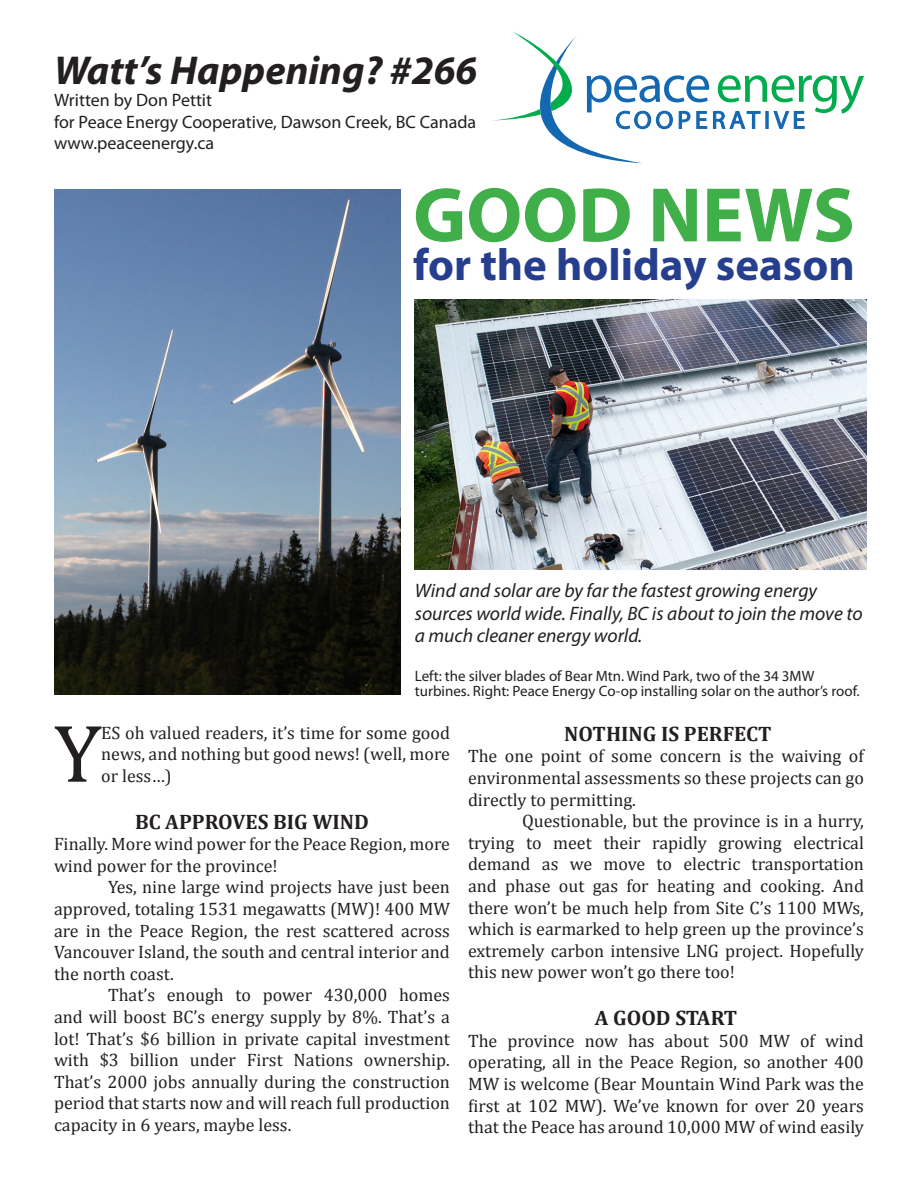
<style>
.page{position:relative;width:918px;height:1188px;background:#fff}
.page>*{position:absolute;margin:0;border:0;box-sizing:border-box;transform-origin:0 0}
.t1{font:82.8px "Cambria";color:#231f20}
.t2{font:700 78px "Myriad Pro";color:#40ae49}
.t3{font:700 45px "Myriad Pro";color:#253f8e}
.t4{font:italic 700 40.5px "Myriad Pro";color:#231f20}
.t5{font:700 21px "Cambria";color:#231f20}
.t6{font:italic 19.5px/22.5px "Myriad Pro";color:#231f20}
.t7{font:18px/21.6px "Cambria";color:#231f20;text-align:justify}
.t8{font:18px "Myriad Pro";color:#231f20}
.t9{font:15px/15px "Myriad Pro";color:#231f20}
</style>
<div class="page">
<svg style="left:493px;top:31px;width:371px;height:132px"></svg>
<img style="left:415px;top:299px;width:452px;height:270px">
<img style="left:54px;top:189px;width:346px;height:505px">
<p class="t4" style="left:54px;top:44px;width:425px">Watt’s Happening? #266</p>
<p class="t8" style="left:54px;top:89px;width:160px">Written by Don Pettit</p>
<p class="t8" style="left:54px;top:110px;width:424px">for Peace Energy Cooperative, Dawson Creek, BC Canada</p>
<p class="t8" style="left:54px;top:132px;width:162px">www.peaceenergy.ca</p>
<p class="t2" style="left:413px;top:164px;width:443px">GOOD NEWS</p>
<p class="t3" style="left:413px;top:236px;width:443px">for the holiday season</p>
<p class="t6" style="left:415px;top:579px;width:449px">Wind and solar are by far the fastest growing energy sources world wide. Finally, BC is about to join the move to a much cleaner energy world.</p>
<p class="t9" style="left:415px;top:668px;width:446px">Left: the silver blades of Bear Mtn. Wind Park, two of the 34 3MW turbines. Right: Peace Energy Co-op installing solar on the author’s roof.</p>
<p class="t1" style="left:54px;top:705px;width:49px">Y</p>
<p class="t7" style="left:101px;top:721px;width:350px">ES oh valued readers, it’s time for some good news, and nothing but good news! (well, more or less…)</p>
<p class="t5" style="left:135px;top:807px;width:235px">BC APPROVES BIG WIND</p>
<p class="t7" style="left:54px;top:833px;width:398px">Finally. More wind power for the Peace Region, more wind power for the province!</p>
<p class="t7" style="left:54px;top:876px;width:397px;text-indent:54px">Yes, nine large wind projects have just been approved, totaling 1531 megawatts (MW)! 400 MW are in the Peace Region, the rest scattered across Vancouver Island, the south and central interior and the north coast.</p>
<p class="t7" style="left:54px;top:984px;width:398px;text-indent:54px">That’s enough to power 430,000 homes and will boost BC’s energy supply by 8%. That’s a lot! That’s $6 billion in private capital investment with $3 billion under First Nations ownership.<br>That’s 2000 jobs annually during the construction period that starts now and will reach full production capacity in 6 years, maybe less.</p>
<p class="t5" style="left:564px;top:719px;width:209px">NOTHING IS PERFECT</p>
<p class="t7" style="left:468px;top:745px;width:398px">The one point of some concern is the waiving of environmental assessments so these projects can go directly to permitting.</p>
<p class="t7" style="left:468px;top:810px;width:398px;text-indent:54px">Questionable, but the province is in a hurry, trying to meet their rapidly growing electrical demand as we move to electric transportation and phase out gas for heating and cooking. And there won’t be much help from Site C’s 1100 MWs, which is earmarked to help green up the province’s extremely carbon intensive LNG project. Hopefully this new power won’t go there too!</p>
<p class="t5" style="left:595px;top:1003px;width:144px">A GOOD START</p>
<p class="t7" style="left:468px;top:1030px;width:397px">The province now has about 500 MW of wind operating, all in the Peace Region, so another 400<br>MW is welcome (Bear Mountain Wind Park was the first at 102 MW). We’ve known for over 20 years that the Peace has around 10,000 MW of wind easily</p>
</div>
